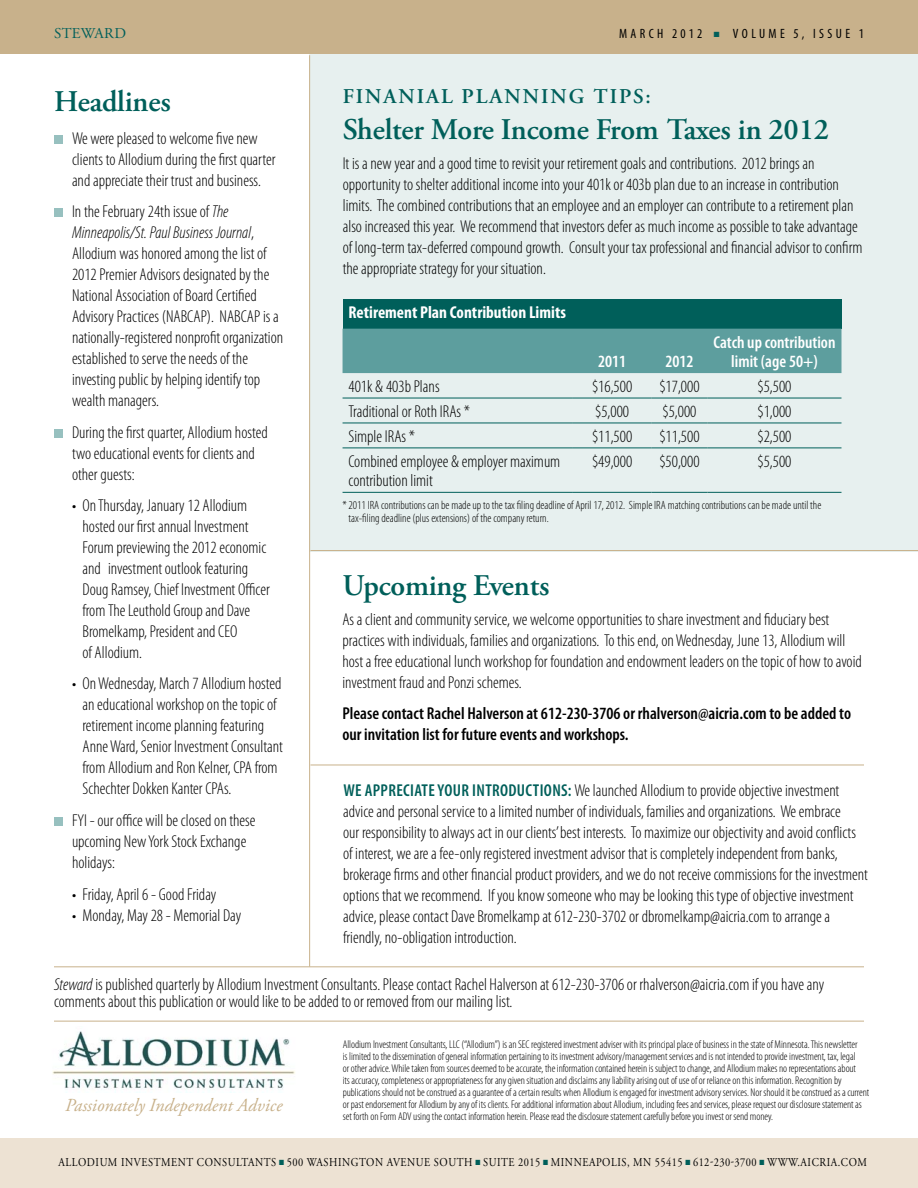
<style>
.page{position:relative;width:918px;height:1188px;background:#fff}
.page>*{position:absolute;margin:0;border:0;box-sizing:border-box;transform-origin:0 0}
.t1{font:600 30px "Adobe Garamond Pro";letter-spacing:-.01em;color:#005f5a}
.t2{font:600 21px "Adobe Garamond Pro";letter-spacing:.09em;color:#005f5a}
.t3{font:italic 18.3px "Adobe Garamond Pro";color:#c8b18b}
.t4{font:300 condensed 17.25px/21px "Myriad Pro";color:#000}
.t5{font:600 condensed 17.25px/21px "Myriad Pro";color:#000}
.t6{font:600 condensed 17.25px/19.5px "Myriad Pro";color:#fff;text-align:center}
.t7{font:700 condensed 17.25px "Myriad Pro";color:#fff}
.t8{font:15px "Adobe Garamond Pro";letter-spacing:.025em;color:#005f5a}
.t9{font:condensed 13.5px "Myriad Pro";letter-spacing:.255em;color:#000}
.t10{font:300 condensed 12px/13.5px "Myriad Pro";color:#000}
.t11{font:12px "Adobe Garamond Pro";letter-spacing:.055em;color:#000;scale:.87 1}
.t12{font:300 condensed 11.25px/12px "Myriad Pro";letter-spacing:-.005em;color:#000}
.s1{color:#005f5a}
.s2{font-style:italic}
.s3{font-weight:600;color:#005f5a}
</style>
<div class="page">
<div style="left:310px;top:38px;width:608px;height:514px;background:#e7f0ef"></div>
<div style="left:0;top:0;width:918px;height:54px;background:#c8b18b"></div>
<div style="left:0;top:1138px;width:918px;height:50px;background:#ede2d3"></div>
<img style="left:52px;top:1031px;width:243px;height:61px">
<hr style="left:54px;top:1021px;width:810px;height:1px;background:#c8b18b">
<hr style="left:54px;top:967px;width:810px;height:1px;background:#c8b18b">
<div style="left:54px;top:135px;width:9px;height:9px;background:#97c0bf"></div>
<div style="left:54px;top:208px;width:9px;height:9px;background:#97c0bf"></div>
<div style="left:54px;top:429px;width:9px;height:9px;background:#97c0bf"></div>
<div style="left:54px;top:817px;width:9px;height:9px;background:#97c0bf"></div>
<hr style="left:309px;top:55px;width:1px;height:912px;background:#c8b18b">
<hr style="left:310px;top:550px;width:608px;height:1px;background:#c8b18b">
<hr style="left:310px;top:765px;width:554px;height:1px;background:#c8b18b">
<div style="left:343px;top:299px;width:499px;height:30px;background:#005f5a"></div>
<div style="left:343px;top:329px;width:499px;height:44px;background:#5d9e9e"></div>
<hr style="left:343px;top:398px;width:230px;height:1px;background:#005f5a">
<hr style="left:573px;top:398px;width:78px;height:1px;background:#005f5a">
<hr style="left:651px;top:398px;width:57px;height:1px;background:#005f5a">
<hr style="left:708px;top:398px;width:134px;height:1px;background:#005f5a">
<hr style="left:343px;top:423px;width:230px;height:1px;background:#005f5a">
<hr style="left:573px;top:423px;width:78px;height:1px;background:#005f5a">
<hr style="left:651px;top:423px;width:57px;height:1px;background:#005f5a">
<hr style="left:708px;top:423px;width:134px;height:1px;background:#005f5a">
<hr style="left:343px;top:448px;width:230px;height:1px;background:#005f5a">
<hr style="left:573px;top:448px;width:78px;height:1px;background:#005f5a">
<hr style="left:651px;top:448px;width:57px;height:1px;background:#005f5a">
<hr style="left:708px;top:448px;width:134px;height:1px;background:#005f5a">
<hr style="left:343px;top:492px;width:230px;height:1px;background:#005f5a">
<hr style="left:573px;top:492px;width:78px;height:1px;background:#005f5a">
<hr style="left:651px;top:492px;width:57px;height:1px;background:#005f5a">
<hr style="left:708px;top:492px;width:134px;height:1px;background:#005f5a">
<p class="t8" style="left:54px;top:24px;width:74px">STEWARD</p>
<p class="t9" style="left:619px;top:25px;width:246px">MARCH 2012 <span class="s1">■</span> VOLUME 5, ISSUE 1</p>
<h1 class="t1" style="left:54px;top:84px;width:118px">Headlines</h1>
<p class="t4" style="left:72px;top:128px;width:205px">We were pleased to welcome five new clients to Allodium during the first quarter and appreciate their trust and business.</p>
<p class="t4" style="left:72px;top:201px;width:213px">In the February 24th issue of <span class="s2">The Minneapolis/St. Paul Business Journal</span>, Allodium was honored among the list of 2012 Premier Advisors designated by the National Association of Board Certified Advisory Practices (NABCAP). NABCAP is a nationally-registered nonprofit organization established to serve the needs of the investing public by helping identify top wealth managers.</p>
<p class="t4" style="left:72px;top:422px;width:197px">During the first quarter, Allodium hosted two educational events for clients and other guests:</p>
<p class="t4" style="left:83px;top:495px;width:189px;text-indent:-11px">• OnThursday, January 12 Allodium hosted our first annual Investment<br>Forum previewing the 2012 economic and investment outlook featuring<br>Doug Ramsey, Chief Investment Officer from The Leuthold Group and Dave<br>Bromelkamp, President and CEO<br>of Allodium.</p>
<p class="t4" style="left:83px;top:674px;width:202px;text-indent:-11px">• OnWednesday, March7 Allodium hosted an educational workshop on the topic of retirement income planning featuring Anne Ward, Senior Investment Consultant from Allodium and Ron Kelner, CPA from Schechter Dokken Kanter CPAs.</p>
<p class="t4" style="left:72px;top:810px;width:185px">FYI - our office will be closed on these upcoming New York Stock Exchange holidays:</p>
<p class="t4" style="left:72px;top:884px;width:146px">• Friday, April 6 - Good Friday</p>
<p class="t4" style="left:72px;top:905px;width:171px">• Monday, May28 - Memorial Day</p>
<p class="t2" style="left:343px;top:84px;width:310px">Finanial Planning Tips:</p>
<h1 class="t1" style="left:343px;top:112px;width:488px">Shelter More Income From Taxes in 2012</h1>
<p class="t4" style="left:343px;top:153px;width:521px">It is a new year and a good time to revisit your retirement goals and contributions. 2012 brings an opportunity to shelter additional income into your 401k or 403b plan due to an increase in contribution limits. The combined contributions that an employee and an employer can contribute to a retirement plan also increased this year. We recommend that investors defer as much income as possible to take advantage of long-term tax-deferred compound growth. Consult your tax professional and financial advisor to confirm the appropriate strategy for your situation.</p>
<p class="t7" style="left:349px;top:302px;width:219px">Retirement Plan Contribution Limits</p>
<p class="t6" style="left:598px;top:352px;width:30px">2011</p>
<p class="t6" style="left:665px;top:352px;width:30px">2012</p>
<p class="t6" style="left:714px;top:332px;width:123px">Catch up contribution limit (age 50+)</p>
<p class="t4" style="left:349px;top:376px;width:93px">401k &amp; 403b Plans</p>
<p class="t4" style="left:592px;top:376px;width:42px">$16,500</p>
<p class="t4" style="left:659px;top:376px;width:42px">$17,000</p>
<p class="t4" style="left:758px;top:376px;width:35px">$5,500</p>
<p class="t4" style="left:349px;top:401px;width:123px">Traditional or Roth IRAs *</p>
<p class="t4" style="left:595px;top:401px;width:35px">$5,000</p>
<p class="t4" style="left:662px;top:401px;width:35px">$5,000</p>
<p class="t4" style="left:758px;top:401px;width:35px">$1,000</p>
<p class="t4" style="left:349px;top:426px;width:68px">Simple IRAs *</p>
<p class="t4" style="left:592px;top:426px;width:42px">$11,500</p>
<p class="t4" style="left:659px;top:426px;width:42px">$11,500</p>
<p class="t4" style="left:758px;top:426px;width:35px">$2,500</p>
<p class="t4" style="left:349px;top:452px;width:213px;line-height:19.5px">Combined employee &amp; employer maximum contribution limit</p>
<p class="t4" style="left:592px;top:451px;width:42px">$49,000</p>
<p class="t4" style="left:659px;top:451px;width:42px">$50,000</p>
<p class="t4" style="left:758px;top:451px;width:35px">$5,500</p>
<p class="t10" style="left:349px;top:498px;width:474px;text-indent:-6px">*2011 IRA contributions can be made up to the tax filing deadline of April 17, 2012. Simple IRA matching contributions can be made until the tax-filing deadline (plus extensions) of the company return.</p>
<h1 class="t1" style="left:342px;top:568px;width:209px">Upcoming Events</h1>
<p class="t4" style="left:342px;top:609px;width:521px">As a client and community service, we welcome opportunities to share investment and fiduciary best practices with individuals, familiesand organizations. To this end, onWednesday, June13, Allodium will host a free educational lunch workshop for foundation and endowment leaders on the topic of how to avoid investment fraud and Ponzi schemes.</p>
<p class="t5" style="left:342px;top:703px;width:510px">Please contact Rachel Halverson at 612-230-3706 or rhalverson@aicria.com to be added to our invitation list for future events and workshops.</p>
<p class="t4" style="left:343px;top:780px;width:526px"><span class="s3">We appreciate your introductions:</span> We launched Allodium to provide objective investment advice and personal service to a limited number of individuals, families and organizations. We embrace<br>our responsibility to always act in our clients’ best interests. To maximize our objectivity and avoid conflicts of interest, we are a fee-only registered investment advisor that is completely independent from banks, brokerage firms and other financial product providers, and we do not receive commissions for the investment options that we recommend. If you know someone who may be looking this type of objective investment advice, please contact Dave Bromelkamp at 612-230-3702 or dbromelkamp@aicria.com to arrange a friendly, no-obligation introduction.</p>
<p class="t4" style="left:54px;top:976px;width:772px;line-height:17.2px"><span class="s2">Steward</span> is published quarterly by Allodium Investment Consultants. Please contact Rachel Halverson at 612-230-3706 or rhalverson@aicria.com if you have any comments about this publication or would like to be added to or removed from our mailing list.</p>
<p class="t3" style="left:65px;top:1095px;width:219px">Passionately Independent Advice</p>
<p class="t12" style="left:343px;top:1038px;width:528px">Allodium Investment Consultants, LLC (“Allodium”) is an SEC registered investment adviser with its principal place of business in the state of Minnesota. This newsletter<br>is limited to the dissemination of general information pertaining to its investment advisory/management services and is not intended to provide investment, tax, legal<br>or other advice. While taken from sources deemed to be accurate, the information contained herein is subject to change, and Allodium makes no representations about<br>its accuracy, completeness or appropriateness for any given situation and disclaims any liability arising out of use of or reliance on this information. Recognition by publications should not be construed as a guarantee of a certain results when Allodium is engaged for investment advisory services. Nor should it be construed as a current or past endorsement for Allodium by any of its clients. For additional information about Allodium, including fees and services, please request our disclosure statement as set forth on Form ADV using the contact information herein. Please read the disclosure statement carefully before you invest or send money.</p>
<p class="t11" style="left:59px;top:1155px;width:828px">ALLODIUM INVESTMENT CONSULTANTS <span class="s1">■</span> 500 WASHINGTON AVENUE SOUTH <span class="s1">■</span> SUITE 2015 <span class="s1">■</span> MINNEAPOLIS, MN 55415 <span class="s1">■</span> 612-230-3700 <span class="s1">■</span> WWW</p>
<p class="t11" style="left:798px;top:1155px;width:81px">.AICRIA.COM</p>
</div>
